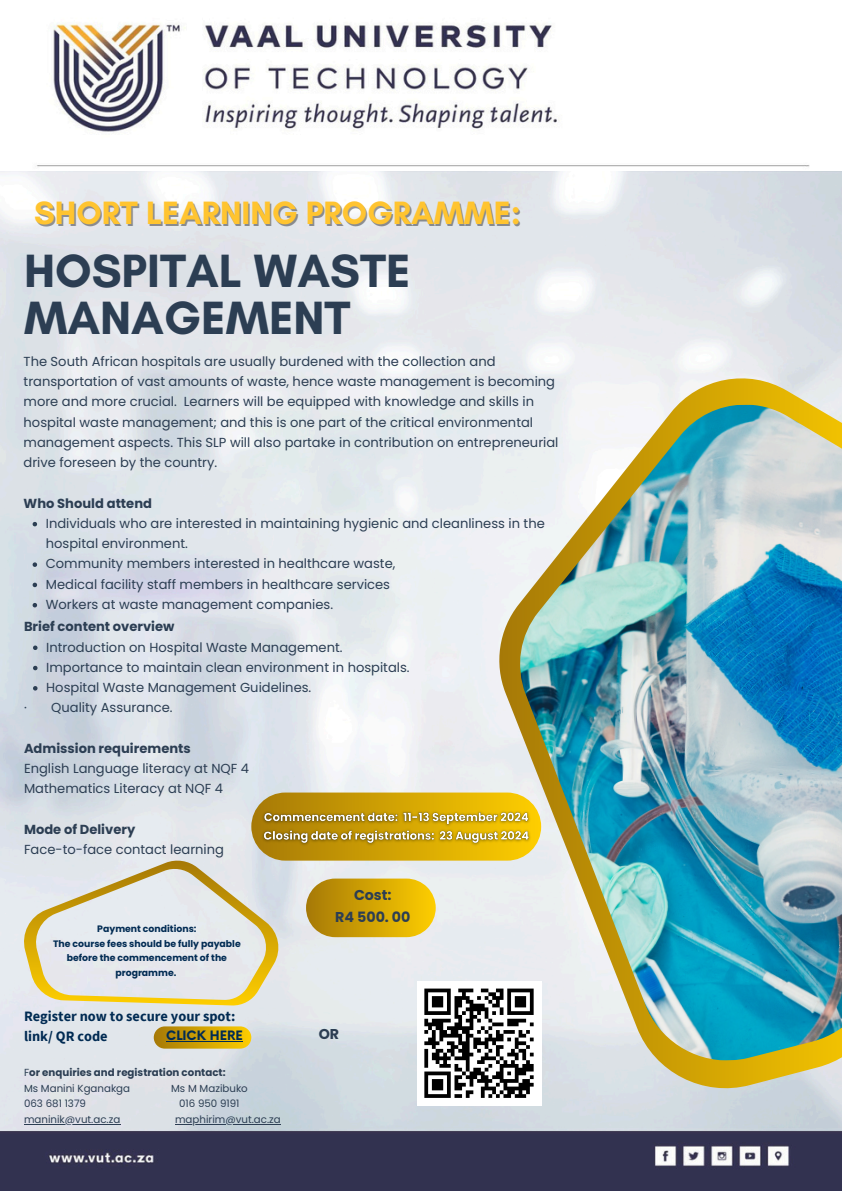
<style>
.page{position:relative;width:842px;height:1191px;background:#fff}
.page>*{position:absolute;margin:0;border:0;box-sizing:border-box;transform-origin:0 0}
.t1{font:700 47.5px/47.4px "Glacial Indifference";color:#2c3e53}
.t2{font:700 32.9px "Glacial Indifference";color:#ffc430}
.t3{font:700 14.4px/19.8px "Source Sans Pro";color:#012b53}
.t4{font:700 14.2px "Poppins";color:#2c3e53}
.t5{font:13.1px/20.2px "Poppins";color:#2c3e53}
.t6{font:700 13.1px "Poppins";color:#2c3e53}
.t7{font:700 12.6px "Now";color:#012b53}
.t8{font:10.2px "Poppins";color:#2c3e53}
.t9{font:700 10.2px "Poppins";color:#2c3e53}
.t10{font:700 9.3px/14.6px "Poppins";color:#012b53;text-align:center}
.s1{font-weight:700}
.s2{font-weight:400}
</style>
<div class="page">
<img style="left:0;top:23px;width:842px;height:1167px">
<img style="left:0;top:172px;width:842px;height:957px">
<svg style="left:499px;top:378px;width:343px;height:710px"></svg>
<img style="left:515px;top:404px;width:327px;height:657px">
<svg style="left:33px;top:522px;width:4px;height:4px"></svg>
<svg style="left:33px;top:562px;width:4px;height:5px"></svg>
<svg style="left:33px;top:582px;width:4px;height:5px"></svg>
<svg style="left:33px;top:603px;width:4px;height:4px"></svg>
<svg style="left:33px;top:645px;width:5px;height:5px"></svg>
<svg style="left:33px;top:665px;width:5px;height:5px"></svg>
<svg style="left:33px;top:686px;width:5px;height:4px"></svg>
<div style="left:417px;top:980px;width:124px;height:125px;background:#fff"></div>
<svg style="left:424px;top:988px;width:110px;height:110px"></svg>
<svg style="left:24px;top:860px;width:254px;height:145px;background:#e2dfcd"></svg>
<svg style="left:306px;top:878px;width:130px;height:59px;background:#d4ab1c"></svg>
<hr style="left:24px;top:1123px;width:96px;height:1px;background:#2c3e53">
<hr style="left:175px;top:1123px;width:106px;height:1px;background:#2c3e53">
<div style="left:154px;top:1026px;width:97px;height:22px;background:linear-gradient(to right,#a77a08,#fdcd01);border-radius:11px"></div>
<hr style="left:166px;top:1040px;width:77px;height:1px;background:#012b53">
<div style="left:251px;top:792px;width:290px;height:68px;background:linear-gradient(to right,#a77b0b,#fdcd00);border-radius:34px"></div>
<img style="left:259px;top:807px;width:275px;height:41px">
<h1 class="t2" style="left:34px;top:193px;width:488px">SHORT LEARNING PROGRAMME:</h1>
<h4 class="t1" style="left:24px;top:247px;width:388px">HOSPITAL WASTE<br>MANAGEMENT</h4>
<p class="t5" style="left:24px;top:351px;width:536px">The South African hospitals are usually burdened with the collection and transportation of vast amounts of waste, hence waste management is becoming more and more crucial. Learners will be equipped with knowledge and skills in hospital waste management; and this is one part of the critical environmental management aspects. This SLP will also partake in contribution on entrepreneurial drive foreseen by the country.</p>
<p class="t6" style="left:24px;top:494px;width:130px">Who Should attend</p>
<p class="t5" style="left:46px;top:513px;width:500px">Individuals who are interested in maintaining hygienic and cleanliness in the hospital environment.</p>
<p class="t5" style="left:46px;top:553px;width:351px">Community members interested in healthcare waste,</p>
<p class="t5" style="left:46px;top:574px;width:346px">Medical facility staff members in healthcare services</p>
<h4 class="t5" style="left:46px;top:594px;width:289px">Workers at waste management companies.</h4>
<p class="t6" style="left:24px;top:617px;width:152px">Brief content overview</p>
<p class="t5" style="left:46px;top:636px;width:298px">Introduction on Hospital Waste Management.</p>
<p class="t5" style="left:46px;top:657px;width:365px">Importance to maintain clean environment in hospitals.</p>
<h5 class="t5" style="left:46px;top:677px;width:267px">Hospital Waste Management Guidelines.</h5>
<h5 class="t5" style="left:24px;top:697px;width:150px">· Quality Assurance.</h5>
<h5 class="t5" style="left:24px;top:738px;width:227px"><span class="s1">Admission requirements<br></span>English Language literacy at NQF 4<br>Mathematics Literacy at NQF 4</h5>
<p class="t5" style="left:24px;top:819px;width:202px"><span class="s1">Mode of Delivery<br></span>Face-to-face contact learning</p>
<p class="t10" style="left:97px;top:921px;width:101px">Payment conditions:</p>
<h4 class="t10" style="left:53px;top:935px;width:189px">The course fees should be fully payable before the commencement of the programme.</h4>
<p class="t3" style="left:24px;top:1005px;width:213px">Register now to secure your spot: link/ QR code</p>
<p class="t7" style="left:166px;top:1028px;width:78px">CLICK HERE</p>
<h4 class="t9" style="left:24px;top:1064px;width:203px"><span class="s2">F</span>or enquiries and registration contact:</h4>
<h6 class="t8" style="left:24px;top:1080px;width:108px">Ms Manini Kganakga</h6>
<h6 class="t8" style="left:171px;top:1080px;width:78px">Ms M Mazibuko</h6>
<p class="t8" style="left:24px;top:1096px;width:64px">063 681 1379</p>
<p class="t8" style="left:179px;top:1096px;width:62px">016 950 9191</p>
<p class="t8" style="left:24px;top:1112px;width:98px">maninik@vut.ac.za</p>
<p class="t8" style="left:175px;top:1112px;width:107px">maphirim@vut.ac.za</p>
<p class="t4" style="left:354px;top:884px;width:39px">Cost:</p>
<p class="t4" style="left:335px;top:907px;width:77px">R4 500. 00</p>
<p class="t4" style="left:319px;top:1024px;width:22px">OR</p>
</div>
